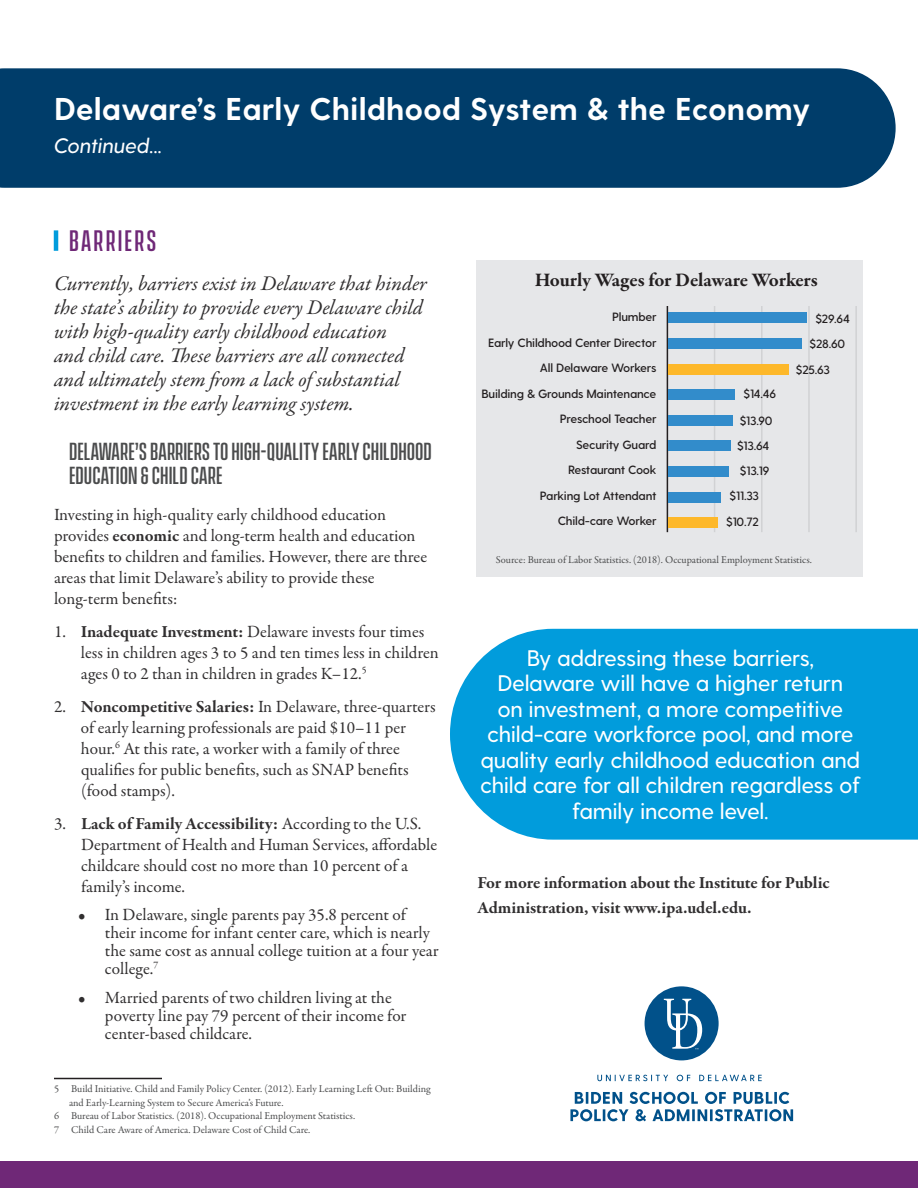
<style>
.page{position:relative;width:918px;height:1188px;background:#fff}
.page>*{position:absolute;margin:0;border:0;box-sizing:border-box;transform-origin:0 0}
.t1{font:700 31.5px "Greycliff CF";color:#fff}
.t2{font:500 27px "Vanguard CF";letter-spacing:.08em;color:#6f2877}
.t3{font:500 22.5px/25.5px "Greycliff CF";letter-spacing:-.015em;color:#fff;text-align:center}
.t4{font:500 22.5px/24px "Vanguard CF";color:#4b4c4d}
.t5{font:italic 21px/24px "Garamond Premr Pro";letter-spacing:-.005em;color:#312f30}
.t6{font:italic 500 21px "Greycliff CF";color:#fff}
.t7{font:700 19.5px "Garamond Premr Pro";color:#231f20}
.t8{font:17.25px/21px "Garamond Premr Pro";color:#312f30}
.t9{font:700 17.25px/25.5px "Garamond Premr Pro";letter-spacing:-.01em;color:#312f30}
.t10{font:600 12px/25.5px "Greycliff CF";letter-spacing:-.02em;color:#231f20;text-align:right}
.t11{font:10.5px "Garamond Premr Pro";color:#4b4c4d}
.s1{font-weight:700}
</style>
<div class="page">
<div style="left:450px;top:629px;width:468px;height:211px;background:#019cdc"></div>
<hr style="left:54px;top:1078px;width:108px;height:1px;background:#231f20">
<div style="left:0;top:1161px;width:918px;height:27px;background:#6f2877"></div>
<svg style="left:597px;top:1075px;width:71px;height:6px"></svg>
<svg style="left:677px;top:1075px;width:13px;height:6px"></svg>
<svg style="left:699px;top:1075px;width:63px;height:6px"></svg>
<div style="left:645px;top:986px;width:74px;height:74px;background:#01518a;border-radius:50%"></div>
<svg style="left:664px;top:999px;width:38px;height:50px"></svg>
<svg style="left:570px;top:1092px;width:223px;height:29px"></svg>
<div style="left:0;top:68px;width:896px;height:120px;background:#003d6a"></div>
<hr style="left:54px;top:230px;width:4px;height:21px;background:#019cdc">
<div style="left:476px;top:260px;width:387px;height:317px;background:#e6e7e9"></div>
<hr style="left:667px;top:306px;width:1px;height:226px;background:#231f20">
<hr style="left:714px;top:306px;width:1px;height:226px;background:#d1d2d4">
<hr style="left:761px;top:306px;width:2px;height:226px;background:#d1d2d4">
<hr style="left:808px;top:306px;width:2px;height:226px;background:#d1d2d4">
<hr style="left:855px;top:306px;width:2px;height:226px;background:#d1d2d4">
<div style="left:668px;top:313px;width:139px;height:10px;background:#328ccb"></div>
<div style="left:668px;top:338px;width:134px;height:11px;background:#328ccb"></div>
<div style="left:668px;top:364px;width:120px;height:10px;background:#fdb82a"></div>
<div style="left:668px;top:389px;width:67px;height:11px;background:#328ccb"></div>
<div style="left:668px;top:415px;width:65px;height:11px;background:#328ccb"></div>
<div style="left:668px;top:441px;width:62px;height:10px;background:#328ccb"></div>
<div style="left:668px;top:466px;width:61px;height:11px;background:#328ccb"></div>
<div style="left:668px;top:492px;width:52px;height:11px;background:#328ccb"></div>
<div style="left:668px;top:518px;width:50px;height:10px;background:#fdb82a"></div>
<h1 class="t1" style="left:54px;top:90px;width:758px">Delaware’s Early Childhood System &amp; the Economy</h1>
<p class="t6" style="left:54px;top:133px;width:110px">Continued...</p>
<h2 class="t2" style="left:69px;top:226px;width:89px">BARRIERS</h2>
<p class="t5" style="left:54px;top:273px;width:375px">Currently, barriers exist in Delaware that hinder the state’s ability to provide every Delaware child with high-quality early childhood education<br>and child care. These barriers are all connected and ultimately stem from a lack of substantial investment in the early learning system.</p>
<h3 class="t4" style="left:69px;top:440px;width:364px">DELAWARE’S BARRIERS TO HIGH-QUALITY EARLY CHILDHOOD<br>EDUCATION &amp; CHILD CARE</h3>
<p class="t8" style="left:54px;top:504px;width:375px">Investing in high-quality early childhood education provides <span class="s1">economic</span> and long-term health and education benefits to children and families. However, there are three areas that limit Delaware’s ability to provide these long-term benefits:</p>
<p class="t8" style="left:81px;top:621px;width:359px;text-indent:-27px">1. <span class="s1">Inadequate Investment:</span> Delaware invests four times less in children ages 3 to 5 and ten times less in children ages 0 to 2 than in children in grades K–12.<sup>5</sup></p>
<p class="t8" style="left:81px;top:696px;width:356px;text-indent:-27px">2. <span class="s1">Noncompetitive Salaries:</span> In Delaware, three-quarters of early learning professionals are paid $10–11 per hour.<sup>6</sup> At this rate, a worker with a family of three qualifies for public benefits, such as SNAP benefits (food stamps).</p>
<p class="t8" style="left:81px;top:813px;width:358px;text-indent:-27px">3. <span class="s1">Lack of Family Accessibility:</span> According to the U.S.<br>Department of Health and Human Services, affordable childcare should cost no more than 10 percent of a family’s income.</p>
<p class="t8" style="left:105px;top:906px;width:335px;line-height:18px;text-indent:-27px">• In Delaware, single parents pay 35.8 percent of their income for infant center care, which is nearly the same cost as annual college tuition at a four year college.<sup>7</sup></p>
<p class="t8" style="left:105px;top:989px;width:303px;line-height:18px;text-indent:-27px">• Married parents of two children living at the poverty line pay 79 percent of their income for center-based childcare.</p>
<p class="t11" style="left:54px;top:1082px;width:378px">5 Build Initiative. Child and Family Policy Center. (2012). Early Learning Left Out: Building</p>
<p class="t11" style="left:69px;top:1096px;width:216px">and Early-Learning System to Secure America’s Future.</p>
<p class="t11" style="left:54px;top:1109px;width:303px">6 Bureau of Labor Statistics. (2018). Occupational Employment Statistics.</p>
<p class="t11" style="left:54px;top:1123px;width:258px">7 Child Care Aware of America. Delaware Cost of Child Care.</p>
<p class="t7" style="left:535px;top:268px;width:285px">Hourly Wages for Delaware Workers</p>
<p class="t10" style="left:482px;top:305px;width:177px">Plumber<br>Early Childhood Center Director<br>All Delaware Workers<br>Building &amp; Grounds Maintenance<br>Preschool Teacher<br>Security Guard<br>Restaurant Cook<br>Parking Lot Attendant<br>Child-care Worker</p>
<p class="t10" style="left:810px;top:306px;width:42px;line-height:25px;text-align:center">$29.64 $28.60</p>
<p class="t10" style="left:796px;top:358px;width:36px">$25.63</p>
<p class="t10" style="left:744px;top:382px;width:34px">$14.46</p>
<p class="t10" style="left:740px;top:408px;width:34px">$13.90</p>
<p class="t10" style="left:737px;top:433px;width:34px">$13.64</p>
<p class="t10" style="left:740px;top:459px;width:31px">$13.19</p>
<p class="t10" style="left:730px;top:483px;width:31px">$11.33</p>
<p class="t10" style="left:726px;top:510px;width:34px">$10.72</p>
<p class="t11" style="left:496px;top:554px;width:318px">Source: Bureau of Labor Statistics. (2018). Occupational Employment Statistics.</p>
<p class="t3" style="left:480px;top:646px;width:382px">By addressing these barriers, Delaware will have a higher return<br>on investment, a more competitive child-care workforce pool, and more quality early childhood education and child care for all children regardless of family income level.</p>
<p class="t9" style="left:477px;top:870px;width:354px">For more information about the Institute for Public<br>Administration, visit www.ipa.udel.edu.</p>
</div>
